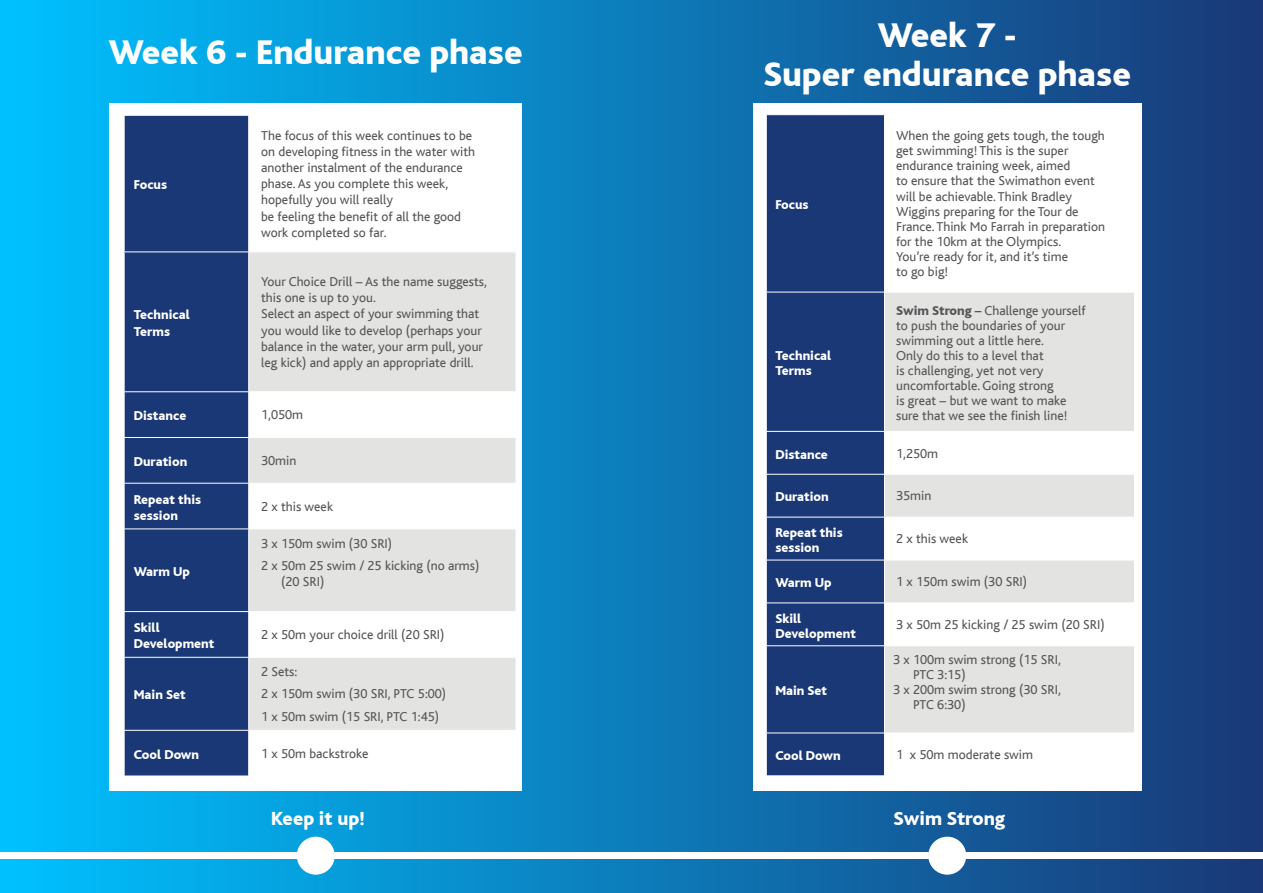
<style>
.page{position:relative;width:1263px;height:893px;background:#fff}
.page>*{position:absolute;margin:0;border:0;box-sizing:border-box;transform-origin:0 0}
.t1{font:800 36px/39px "Bliss";color:#fff;text-align:center}
.t2{font:800 19.95px "Bliss";color:#fff}
.t3{font:13.5px/15.1px "Bliss";color:#565758}
.t4{font:800 13.5px/16px "Bliss";color:#fff}
.s1{font-weight:800}
</style>
<div class="page">
<div style="left:0;top:0;width:1263px;height:893px;background:linear-gradient(to right,#00c1ff,#1c3978)"></div>
<div style="left:0;top:852px;width:1263px;height:7px;background:#fff"></div>
<div style="left:928px;top:837px;width:38px;height:38px;background:#fff;border-radius:50%"></div>
<div style="left:297px;top:837px;width:38px;height:38px;background:#fff;border-radius:50%"></div>
<div style="left:110px;top:103px;width:412px;height:688px;background:#fff"></div>
<div style="left:125px;top:116px;width:123px;height:660px;background:#1a3776"></div>
<svg style="left:249px;top:252px;width:267px;height:478px;fill:#e3e3e2"></svg>
<hr style="left:249px;top:391px;width:267px;height:1px;background:#fff">
<hr style="left:249px;top:437px;width:267px;height:1px;background:#fff">
<hr style="left:249px;top:483px;width:267px;height:1px;background:#fff">
<hr style="left:249px;top:528px;width:267px;height:1px;background:#fff">
<hr style="left:249px;top:611px;width:267px;height:1px;background:#fff">
<hr style="left:249px;top:657px;width:267px;height:1px;background:#fff">
<hr style="left:124px;top:251px;width:125px;height:1px;background:#fff">
<hr style="left:124px;top:391px;width:125px;height:1px;background:#fff">
<hr style="left:124px;top:437px;width:125px;height:1px;background:#fff">
<hr style="left:124px;top:483px;width:125px;height:1px;background:#fff">
<hr style="left:124px;top:528px;width:125px;height:1px;background:#fff">
<hr style="left:124px;top:611px;width:125px;height:1px;background:#fff">
<hr style="left:124px;top:657px;width:125px;height:1px;background:#fff">
<hr style="left:124px;top:730px;width:125px;height:1px;background:#fff">
<div style="left:753px;top:103px;width:388px;height:687px;background:#fff"></div>
<div style="left:767px;top:115px;width:117px;height:660px;background:#1a3776"></div>
<svg style="left:885px;top:293px;width:249px;height:440px;fill:#e3e3e2"></svg>
<hr style="left:885px;top:431px;width:250px;height:1px;background:#fff">
<hr style="left:885px;top:474px;width:250px;height:1px;background:#fff">
<hr style="left:885px;top:517px;width:250px;height:1px;background:#fff">
<hr style="left:885px;top:560px;width:250px;height:1px;background:#fff">
<hr style="left:885px;top:602px;width:250px;height:1px;background:#fff">
<hr style="left:885px;top:645px;width:250px;height:1px;background:#fff">
<hr style="left:766px;top:292px;width:119px;height:1px;background:#fff">
<hr style="left:766px;top:431px;width:119px;height:1px;background:#fff">
<hr style="left:766px;top:474px;width:119px;height:1px;background:#fff">
<hr style="left:766px;top:517px;width:119px;height:1px;background:#fff">
<hr style="left:766px;top:560px;width:119px;height:1px;background:#fff">
<hr style="left:766px;top:602px;width:119px;height:1px;background:#fff">
<hr style="left:766px;top:645px;width:119px;height:1px;background:#fff">
<hr style="left:766px;top:733px;width:119px;height:1px;background:#fff">
<h1 class="t1" style="left:109px;top:34px;width:415px">Week 6 - Endurance phase</h1>
<p class="t4" style="left:134px;top:177px;width:35px">Focus</p>
<p class="t4" style="left:134px;top:307px;width:57px">Technical<br>Terms</p>
<p class="t3" style="left:261px;top:128px;width:216px;line-height:16px">The focus of this week continues to be on developing fitness in the water with another instalment of the endurance phase. As you complete this week, hopefully you will really<br>be feeling the benefit of all the good work completed so far.</p>
<p class="t3" style="left:261px;top:274px;width:227px;line-height:16px">Your Choice Drill – As the name suggests, this one is up to you.<br>Select an aspect of your swimming that you would like to develop (perhaps your balance in the water, your arm pull, your leg kick) and apply an appropriate drill.</p>
<p class="t4" style="left:134px;top:408px;width:54px">Distance</p>
<p class="t3" style="left:261px;top:408px;width:44px">1,050m</p>
<p class="t4" style="left:134px;top:454px;width:55px">Duration</p>
<p class="t3" style="left:261px;top:453px;width:37px">30min</p>
<p class="t4" style="left:134px;top:491px;width:69px">Repeat this session</p>
<p class="t3" style="left:261px;top:499px;width:73px">2 x this week</p>
<p class="t4" style="left:134px;top:564px;width:58px">Warm Up</p>
<p class="t3" style="left:261px;top:532px;width:220px;line-height:22.5px">3 x 150m swim (30 SRI)<br>2 x 50m 25 swim / 25 kicking (no arms)</p>
<p class="t3" style="left:281px;top:574px;width:45px">(20 SRI)</p>
<p class="t4" style="left:134px;top:620px;width:82px">Skill<br>Development</p>
<p class="t3" style="left:261px;top:627px;width:185px">2 x 50m your choice drill (20 SRI)</p>
<p class="t4" style="left:134px;top:687px;width:53px">Main Set</p>
<p class="t3" style="left:261px;top:660px;width:187px;line-height:22.5px">2 Sets:<br>2 x 150m swim (30 SRI, PTC 5:00)<br>1 x 50m swim (15 SRI, PTC 1:45)</p>
<p class="t4" style="left:134px;top:747px;width:67px">Cool Down</p>
<p class="t3" style="left:261px;top:746px;width:109px">1 x 50m backstroke</p>
<h1 class="t1" style="left:763px;top:17px;width:369px">Week 7 -<br>Super endurance phase</h1>
<p class="t4" style="left:775px;top:197px;width:35px">Focus</p>
<p class="t4" style="left:775px;top:348px;width:57px;line-height:15.1px">Technical<br>Terms</p>
<p class="t3" style="left:896px;top:128px;width:210px">When the going gets tough, the tough get swimming! This is the super endurance training week, aimed<br>to ensure that the Swimathon event will be achievable. Think Bradley<br>Wiggins preparing for the Tour de<br>France. Think Mo Farrah in preparation for the 10km at the Olympics.<br>You’re ready for it, and it’s time<br>to go big!</p>
<p class="t3" style="left:896px;top:303px;width:191px"><span class="s1">Swim Strong –</span> Challenge yourself to push the boundaries of your swimming out a little here.<br>Only do this to a level that<br>is challenging, yet not very uncomfortable. Going strong<br>is great – but we want to make sure that we see the finish line!</p>
<p class="t4" style="left:775px;top:446px;width:54px">Distance</p>
<p class="t3" style="left:896px;top:446px;width:44px">1,250m</p>
<p class="t4" style="left:775px;top:489px;width:55px">Duration</p>
<p class="t3" style="left:896px;top:489px;width:37px">35min</p>
<p class="t4" style="left:775px;top:525px;width:69px;line-height:15.1px">Repeat this session</p>
<p class="t3" style="left:896px;top:532px;width:73px">2 x this week</p>
<p class="t4" style="left:775px;top:575px;width:58px">Warm Up</p>
<p class="t3" style="left:896px;top:575px;width:133px">1 x 150m swim (30 SRI)</p>
<p class="t4" style="left:775px;top:611px;width:82px;line-height:15.1px">Skill<br>Development</p>
<p class="t3" style="left:896px;top:617px;width:210px">3 x 50m 25 kicking / 25 swim (20 SRI)</p>
<p class="t4" style="left:775px;top:683px;width:53px">Main Set</p>
<p class="t3" style="left:893px;top:652px;width:169px">3 x 100m swim strong (15 SRI,</p>
<p class="t3" style="left:913px;top:667px;width:54px">PTC 3:15)</p>
<p class="t3" style="left:893px;top:682px;width:169px">3 x 200m swim strong (30 SRI,</p>
<p class="t3" style="left:913px;top:698px;width:54px">PTC 6:30)</p>
<p class="t4" style="left:775px;top:748px;width:67px">Cool Down</p>
<p class="t3" style="left:896px;top:747px;width:139px">1 x 50m moderate swim</p>
<h2 class="t2" style="left:271px;top:808px;width:95px">Keep it up!</h2>
<h2 class="t2" style="left:894px;top:808px;width:113px">Swim Strong</h2>
</div>
